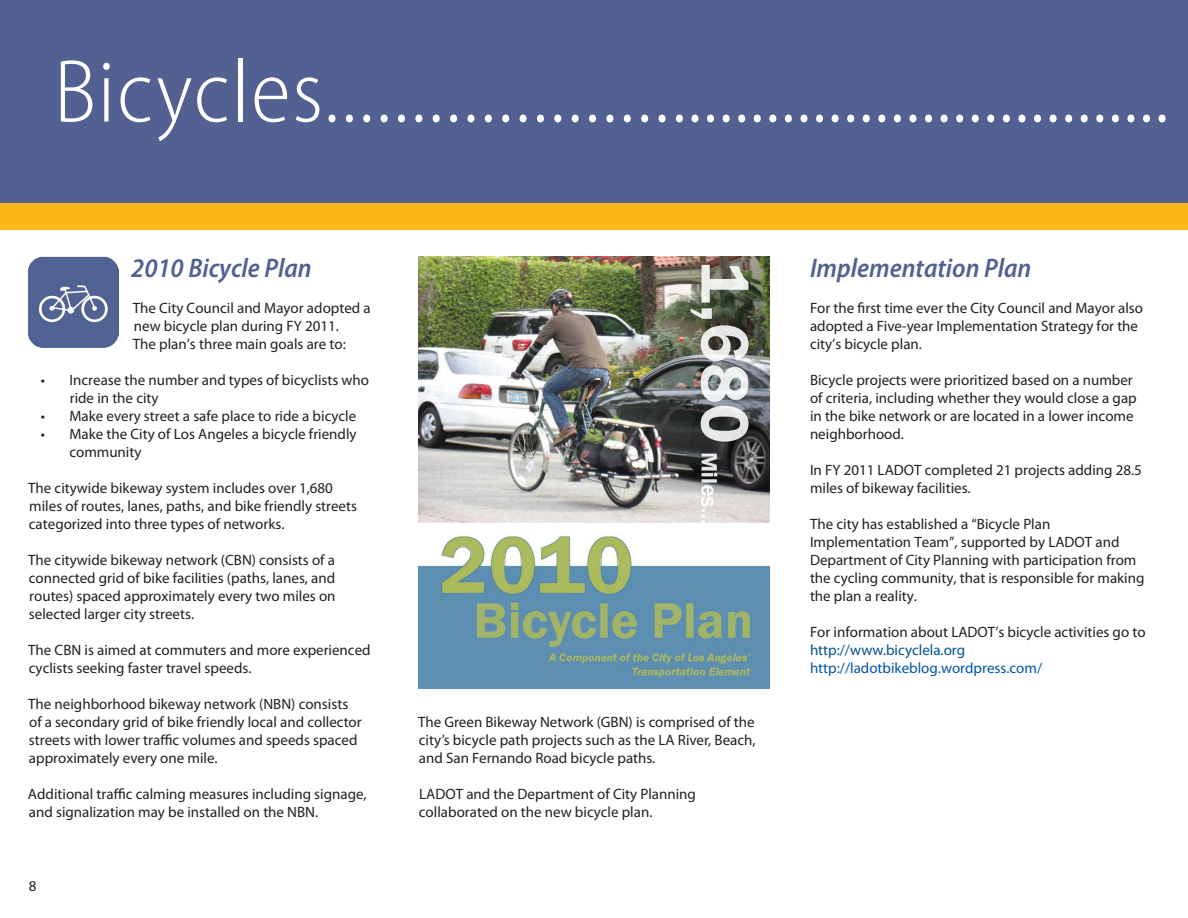
<style>
.page{position:relative;width:1188px;height:918px;background:#fff}
.page>*{position:absolute;margin:0;border:0;box-sizing:border-box;transform-origin:0 0}
.t1{font:300 semi-condensed 90px "Myriad Pro";letter-spacing:.02em;color:#fff}
.t2{font:italic 600 semi-condensed 27px "Myriad Pro";color:#536192}
.t3{font:15px/18px "Myriad Pro";color:#231f20}
.t4{font:15px "Myriad Pro";color:#0155a5}
.t5{font:15px "Myriad Pro";color:#005294}
</style>
<div class="page">
<div style="left:0;top:189px;width:1188px;height:41px;background:#fcb814"></div>
<div style="left:0;top:0;width:1188px;height:202px;background:#536192"></div>
<img style="left:418px;top:256px;width:352px;height:432px">
<img style="left:28px;top:256px;width:90px;height:91px">
<h1 class="t1" style="left:54px;top:43px;width:1132px">Bicycles.....................................................</h1>
<h2 class="t2" style="left:131px;top:253px;width:182px">2010 Bicycle Plan</h2>
<p class="t3" style="left:133px;top:298px;width:240px">The City Council and Mayor adopted a new bicycle plan during FY 2011.<br>The plan’s three main goals are to:</p>
<p class="t3" style="left:70px;top:370px;width:301px;text-indent:-29px">• Increase the number and types of bicyclists who ride in the city</p>
<p class="t3" style="left:41px;top:406px;width:317px">• Make every street a safe place to ride a bicycle</p>
<p class="t3" style="left:69px;top:424px;width:289px;text-indent:-29px">• Make the City of Los Angeles a bicycle friendly community</p>
<p class="t3" style="left:28px;top:478px;width:330px">The citywide bikeway system includes over 1,680 miles of routes, lanes, paths, and bike friendly streets categorized into three types of networks.</p>
<p class="t3" style="left:28px;top:550px;width:309px;text-align:justify">The citywide bikeway network (CBN) consists of a connected grid of bike facilities (paths, lanes, and routes) spaced approximately every two miles on selected larger city streets.</p>
<p class="t3" style="left:28px;top:640px;width:344px">The CBN is aimed at commuters and more experienced cyclists seeking faster travel speeds.</p>
<p class="t3" style="left:28px;top:694px;width:335px">The neighborhood bikeway network (NBN) consists of a secondary grid of bike friendly local and collector streets with lower traffic volumes and speeds spaced approximately every one mile.</p>
<p class="t3" style="left:28px;top:784px;width:340px">Additional traffic calming measures including signage, and signalization may be installed on the NBN.</p>
<p class="t3" style="left:29px;top:877px;width:9px">8</p>
<p class="t3" style="left:418px;top:712px;width:339px;text-align:justify">The Green Bikeway Network (GBN) is comprised of the city’s bicycle path projects such as the LA River, Beach, and San Fernando Road bicycle paths.</p>
<p class="t3" style="left:419px;top:784px;width:279px">LADOT and the Department of City Planning collaborated on the new bicycle plan.</p>
<h2 class="t2" style="left:810px;top:253px;width:223px">Implementation Plan</h2>
<p class="t3" style="left:810px;top:298px;width:335px">For the first time ever the City Council and Mayor also adopted a Five-year Implementation Strategy for the city’s bicycle plan.</p>
<p class="t3" style="left:810px;top:370px;width:328px">Bicycle projects were prioritized based on a number of criteria, including whether they would close a gap in the bike network or are located in a lower income neighborhood.</p>
<p class="t3" style="left:810px;top:460px;width:333px">In FY 2011 LADOT completed 21 projects adding 28.5 miles of bikeway facilities.</p>
<p class="t3" style="left:810px;top:514px;width:336px">The city has established a “Bicycle Plan Implementation Team”, supported by LADOT and Department of City Planning with participation from the cycling community, that is responsible for making the plan a reality.</p>
<p class="t3" style="left:810px;top:622px;width:337px">For information about LADOT’s bicycle activities go to</p>
<p class="t5" style="left:810px;top:640px;width:157px">http://www.bicyclela.org</p>
<p class="t4" style="left:810px;top:658px;width:234px">http://ladotbikeblog.wordpress.com/</p>
</div>
